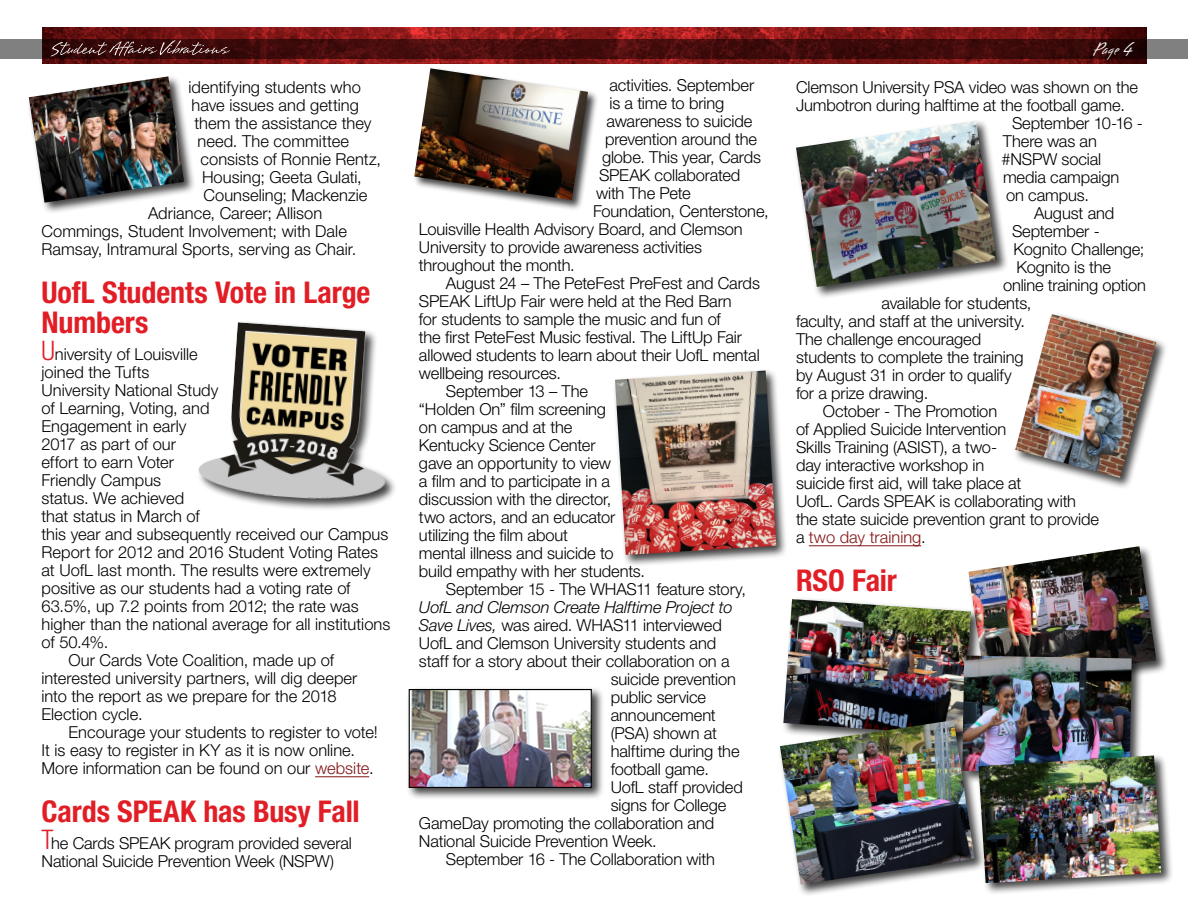
<style>
.page{position:relative;width:1188px;height:918px;background:#fff}
.page>*{position:absolute;margin:0;border:0;box-sizing:border-box;transform-origin:0 0}
.H1_Headlines{font:700 condensed 30px/30px "Helvetica Neue LT Std";letter-spacing:-.005em;color:#e11e26}
.t1{font:22.5px "Brisa Alternates";color:#fff}
.Paragraph_Style_1{font:300 16.5px/18px "Helvetica Neue LT Std";letter-spacing:-.01em;color:#000}
._1st_paragraph{font:300 16.5px/18px "Helvetica Neue LT Std";color:#000}
.Paragraph_Style_1-2{font:italic 300 16.5px "Helvetica Neue LT Std";letter-spacing:-.01em;color:#000}
.s1{font-stretch:condensed;font-size:27px;color:#e11e26}
.s2{color:#851618}
.s3{font-style:italic}
</style>
<div class="page">
<img style="left:42px;top:27px;width:1104px;height:36px">
<svg style="left:0;top:39px;width:1188px;height:20px;background:#461414"></svg>
<svg style="left:51px;top:40px;width:179px;height:16px;background:#512a2a"></svg>
<hr style="left:315px;top:777px;width:54px;height:1px;background:#851618">
<hr style="left:809px;top:546px;width:112px;height:1px;background:#851618">
<div style="left:27px;top:74px;width:169px;height:140px;background:#000;opacity:.75"></div>
<img style="left:29px;top:76px;width:155px;height:127px">
<div style="left:197px;top:320px;width:200px;height:191px;background:#000;opacity:.75"></div>
<img style="left:197px;top:320px;width:200px;height:187px">
<div style="left:1013px;top:312px;width:155px;height:178px;background:#000;opacity:.75"></div>
<img style="left:1015px;top:314px;width:141px;height:164px">
<div style="left:612px;top:368px;width:176px;height:199px;background:#000;opacity:.75"></div>
<img style="left:615px;top:371px;width:161px;height:184px">
<div style="left:412px;top:67px;width:187px;height:144px;background:#000;opacity:.75"></div>
<img style="left:414px;top:68px;width:174px;height:132px">
<div style="left:794px;top:118px;width:215px;height:181px;background:#000;opacity:.75"></div>
<img style="left:796px;top:121px;width:201px;height:166px">
<div style="left:406px;top:686px;width:198px;height:115px;background:#000;opacity:.75"></div>
<img style="left:411px;top:691px;width:179px;height:95px">
<div style="left:409px;top:689px;width:183px;height:99px;border:1px solid #000"></div>
<div style="left:966px;top:544px;width:202px;height:154px;background:#000;opacity:.75"></div>
<img style="left:968px;top:546px;width:188px;height:140px">
<div style="left:781px;top:597px;width:202px;height:150px;background:#000;opacity:.75"></div>
<img style="left:783px;top:599px;width:188px;height:119px">
<div style="left:960px;top:653px;width:184px;height:133px;background:#000;opacity:.75"></div>
<img style="left:962px;top:656px;width:170px;height:97px">
<div style="left:778px;top:718px;width:208px;height:179px;background:#000;opacity:.75"></div>
<img style="left:780px;top:720px;width:195px;height:165px">
<div style="left:976px;top:753px;width:198px;height:142px;background:#000;opacity:.75"></div>
<img style="left:979px;top:756px;width:182px;height:127px">
<p class="_1st_paragraph" style="left:189px;top:78px;width:174px">identifying students who</p>
<p class="_1st_paragraph" style="left:192px;top:96px;width:169px">have issues and getting</p>
<p class="_1st_paragraph" style="left:195px;top:114px;width:179px">them the assistance they</p>
<p class="_1st_paragraph" style="left:198px;top:132px;width:153px">need. The committee</p>
<p class="_1st_paragraph" style="left:201px;top:150px;width:182px">consists of Ronnie Rentz,</p>
<p class="_1st_paragraph" style="left:202px;top:168px;width:161px">Housing; Geeta Gulati,</p>
<p class="_1st_paragraph" style="left:204px;top:186px;width:165px">Counseling; Mackenzie</p>
<p class="_1st_paragraph" style="left:148px;top:204px;width:176px">Adriance, Career; Allison</p>
<p class="_1st_paragraph" style="left:42px;top:222px;width:307px">Commings, Student Involvement; with Dale</p>
<p class="_1st_paragraph" style="left:42px;top:240px;width:316px">Ramsay, Intramural Sports, serving as Chair.</p>
<h1 class="H1_Headlines" style="left:42px;top:277px;width:331px">UofL Students Vote in Large<br>Numbers</h1>
<p class="_1st_paragraph" style="left:42px;top:345px;width:350px"><span class="s1">U</span>niversity of Louisville<br>joined the Tufts<br>University National Study<br>of Learning, Voting, and<br>Engagement in early<br>2017 as part of our<br>effort to earn Voter<br>Friendly Campus<br>status. We achieved<br>that status in March of<br>this year and subsequently received our Campus<br>Report for 2012 and 2016 Student Voting Rates at UofL last month. The results were extremely positive as our students had a voting rate of<br>63.5%, up 7.2 points from 2012; the rate was higher than the national average for all institutions of 50.4%.</p>
<p class="_1st_paragraph" style="left:42px;top:651px;width:317px;text-indent:27px">Our Cards Vote Coalition, made up of interested university partners, will dig deeper into the report as we prepare for the 2018<br>Election cycle.</p>
<p class="_1st_paragraph" style="left:42px;top:723px;width:338px;text-indent:27px">Encourage your students to register to vote!<br>It is easy to register in KY as it is now online.<br>More information can be found on our <span class="s2">website</span>.</p>
<h1 class="H1_Headlines" style="left:42px;top:796px;width:320px">Cards SPEAK has Busy Fall</h1>
<p class="Paragraph_Style_1" style="left:42px;top:834px;width:312px"><span class="s1">T</span>he Cards SPEAK program provided several<br>National Suicide Prevention Week (NSPW)</p>
<p class="Paragraph_Style_1" style="left:609px;top:76px;width:146px">activities. September</p>
<p class="Paragraph_Style_1" style="left:609px;top:94px;width:116px">is a time to bring</p>
<p class="Paragraph_Style_1" style="left:606px;top:112px;width:147px">awareness to suicide</p>
<p class="Paragraph_Style_1" style="left:605px;top:130px;width:154px">prevention around the</p>
<p class="Paragraph_Style_1" style="left:602px;top:148px;width:161px">globe. This year, Cards</p>
<p class="Paragraph_Style_1" style="left:599px;top:166px;width:143px">SPEAK collaborated</p>
<p class="Paragraph_Style_1" style="left:596px;top:184px;width:96px">with The Pete</p>
<p class="Paragraph_Style_1" style="left:593px;top:202px;width:177px">Foundation, Centerstone,</p>
<p class="Paragraph_Style_1" style="left:419px;top:220px;width:325px">Louisville Health Advisory Board, and Clemson</p>
<p class="Paragraph_Style_1" style="left:419px;top:238px;width:285px">University to provide awareness activities</p>
<p class="Paragraph_Style_1" style="left:419px;top:256px;width:157px">throughout the month.</p>
<p class="Paragraph_Style_1" style="left:419px;top:274px;width:342px;text-indent:27px">August 24 – The PeteFest PreFest and Cards SPEAK LiftUp Fair were held at the Red Barn<br>for students to sample the music and fun of<br>the first PeteFest Music festival. The LiftUp Fair allowed students to learn about their UofL mental wellbeing resources.</p>
<p class="Paragraph_Style_1" style="left:419px;top:382px;width:228px;text-indent:27px">September 13 – The “Holden On” film screening<br>on campus and at the<br>Kentucky Science Center<br>gave an opportunity to view<br>a film and to participate in a discussion with the director,<br>two actors, and an educator utilizing the film about<br>mental illness and suicide to build empathy with her students.</p>
<p class="Paragraph_Style_1" style="left:446px;top:580px;width:302px">September 15 - The WHAS11 feature story,</p>
<p class="Paragraph_Style_1-2" style="left:419px;top:598px;width:315px">UofL and Clemson Create Halftime Project to</p>
<p class="Paragraph_Style_1" style="left:419px;top:616px;width:304px"><span class="s3">Save Lives,</span> was aired. WHAS11 interviewed</p>
<p class="Paragraph_Style_1" style="left:419px;top:634px;width:299px">UofL and Clemson University students and</p>
<p class="Paragraph_Style_1" style="left:419px;top:652px;width:312px">staff for a story about their collaboration on a</p>
<p class="Paragraph_Style_1" style="left:611px;top:670px;width:127px">suicide prevention</p>
<p class="Paragraph_Style_1" style="left:611px;top:688px;width:97px">public service</p>
<p class="Paragraph_Style_1" style="left:611px;top:706px;width:107px">announcement</p>
<p class="Paragraph_Style_1" style="left:611px;top:724px;width:108px">(PSA) shown at</p>
<p class="Paragraph_Style_1" style="left:611px;top:742px;width:130px">halftime during the</p>
<p class="Paragraph_Style_1" style="left:611px;top:760px;width:100px">football game.</p>
<p class="Paragraph_Style_1" style="left:611px;top:778px;width:134px">UofL staff provided</p>
<p class="Paragraph_Style_1" style="left:611px;top:796px;width:117px">signs for College</p>
<p class="Paragraph_Style_1" style="left:419px;top:814px;width:297px">GameDay promoting the collaboration and</p>
<p class="Paragraph_Style_1" style="left:419px;top:832px;width:239px">National Suicide Prevention Week.</p>
<p class="Paragraph_Style_1" style="left:446px;top:850px;width:270px">September 16 - The Collaboration with</p>
<h2 class="t1" style="left:1094px;top:38px;width:41px">Page 4</h2>
<p class="Paragraph_Style_1" style="left:796px;top:78px;width:343px">Clemson University PSA video was shown on the<br>Jumbotron during halftime at the football game.</p>
<p class="Paragraph_Style_1" style="left:1002px;top:114px;width:143px;text-indent:10px">September 10-16 -<br>There was an #NSPW social media campaign<br>on campus.</p>
<p class="Paragraph_Style_1" style="left:1034px;top:204px;width:82px">August and</p>
<p class="Paragraph_Style_1" style="left:1012px;top:222px;width:89px">September -</p>
<p class="Paragraph_Style_1" style="left:1014px;top:240px;width:133px">Kognito Challenge;</p>
<p class="Paragraph_Style_1" style="left:1017px;top:258px;width:96px">Kognito is the</p>
<p class="Paragraph_Style_1" style="left:1003px;top:276px;width:144px">online training option</p>
<p class="Paragraph_Style_1" style="left:882px;top:294px;width:152px">available for students,</p>
<p class="Paragraph_Style_1" style="left:796px;top:312px;width:231px">faculty, and staff at the university.</p>
<p class="Paragraph_Style_1" style="left:796px;top:330px;width:187px">The challenge encouraged</p>
<p class="Paragraph_Style_1" style="left:796px;top:348px;width:229px">students to complete the training</p>
<p class="Paragraph_Style_1" style="left:796px;top:366px;width:217px">by August 31 in order to qualify</p>
<p class="Paragraph_Style_1" style="left:796px;top:384px;width:134px">for a prize drawing.</p>
<p class="Paragraph_Style_1" style="left:796px;top:402px;width:305px;text-indent:27px">October - The Promotion<br>of Applied Suicide Intervention<br>Skills Training (ASIST), a two-<br>day interactive workshop in<br>suicide first aid, will take place at<br>UofL. Cards SPEAK is collaborating with the state suicide prevention grant to provide a <span class="s2">two day training</span>.</p>
<h1 class="H1_Headlines" style="left:796px;top:565px;width:102px">RSO Fair</h1>
</div>
